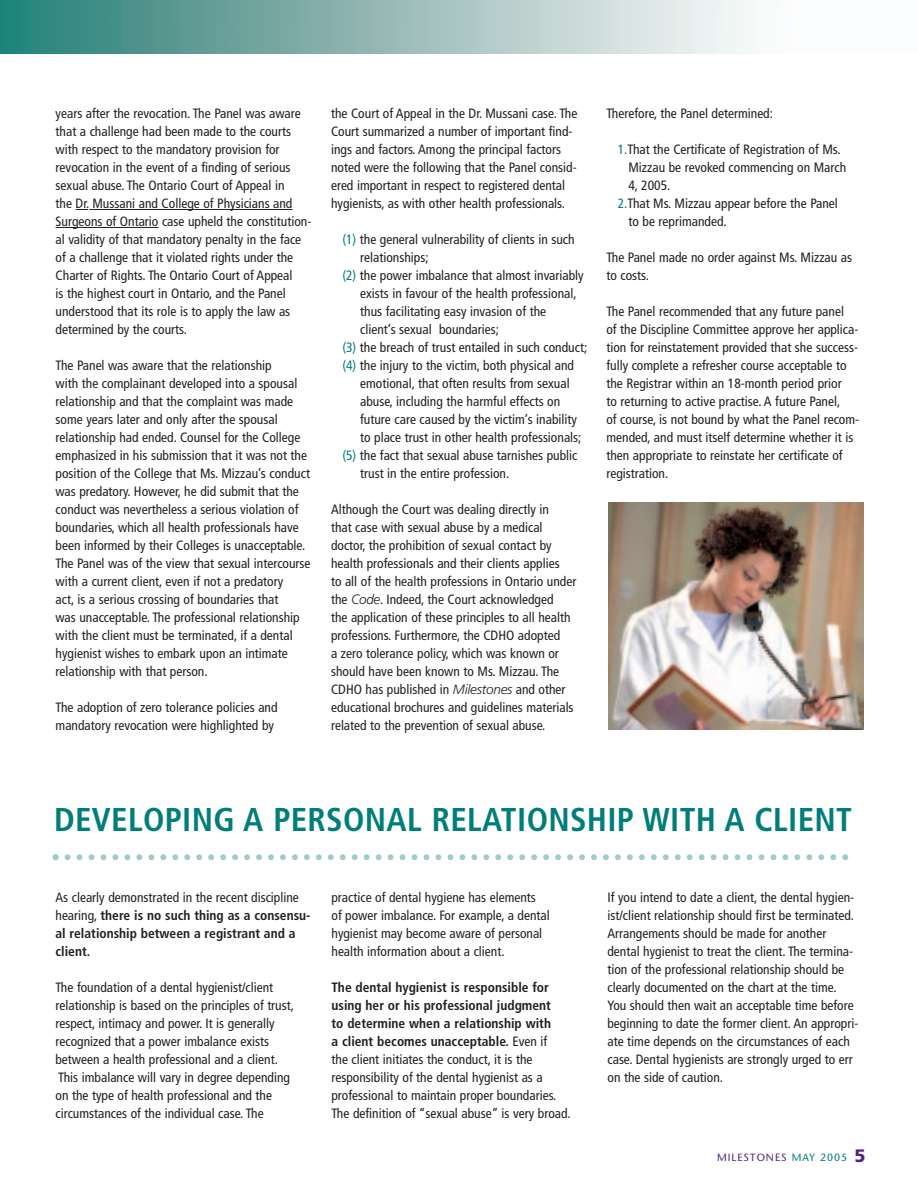
<style>
.page{position:relative;width:918px;height:1188px;background:#fff}
.page>*{position:absolute;margin:0;border:0;box-sizing:border-box;transform-origin:0 0}
.t1{font:700 condensed 33px "Frutiger";letter-spacing:.01em;color:#007e7a}
.t2{font:condensed 13.5px/18px "Frutiger";color:#231f20}
.t3{font:700 condensed 13.5px/18px "Frutiger";color:#231f20}
.t4{font:500 10.5px "Stone Sans Std";letter-spacing:.085em;color:#4e2582}
.s1{color:#007e7a}
.s2{font-weight:300;font-style:italic;font-stretch:normal}
.s3{font-weight:400}
.s4{font-weight:700}
.s5{font-family:"Frutiger";font-weight:900;font-size:18px}
</style>
<div class="page">
<img style="left:0;top:0;width:755px;height:54px">
<img style="left:608px;top:503px;width:255px;height:226px">
<svg style="left:52px;top:854px;width:796px;height:6px"></svg>
<svg style="left:76px;top:209px;width:16px;height:1px"></svg>
<hr style="left:92px;top:209px;width:200px;height:1px;background:#231f20">
<hr style="left:56px;top:227px;width:102px;height:1px;background:#231f20">
<p class="t2" style="left:56px;top:106px;width:257px">years after the revocation. The Panel was aware that a challenge had been made to the courts with respect to the mandatory provision for revocation in the event of a finding of serious sexual abuse. The Ontario Court of Appeal in<br>the Dr. Mussani and College of Physicians and Surgeons of Ontario case upheld the constitution&shy;al validity of that mandatory penalty in the face of a challenge that it violated rights under the Charter of Rights. The Ontario Court of Appeal<br>is the highest court in Ontario, and the Panel understood that its role is to apply the law as determined by the courts.</p>
<p class="t2" style="left:56px;top:358px;width:256px">The Panel was aware that the relationship<br>with the complainant developed into a spousal relationship and that the complaint was made some years later and only after the spousal relationship had ended. Counsel for the College emphasized in his submission that it was not the position of the College that Ms. Mizzau’s conduct was predatory. However, he did submit that the conduct was nevertheless a serious violation of boundaries, which all health professionals have been informed by their Colleges is unacceptable.<br>The Panel was of the view that sexual intercourse with a current client, even if not a predatory<br>act, is a serious crossing of boundaries that<br>was unacceptable. The professional relationship with the client must be terminated, if a dental hygienist wishes to embark upon an intimate relationship with that person.</p>
<p class="t2" style="left:56px;top:700px;width:224px">The adoption of zero tolerance policies and mandatory revocation were highlighted by</p>
<p class="t2" style="left:331px;top:106px;width:248px">the Court of Appeal in the Dr. Mussani case. The Court summarized a number of important find&shy;ings and factors. Among the principal factors noted were the following that the Panel consid&shy;ered important in respect to registered dental hygienists, as with other health professionals.</p>
<p class="t2" style="left:342px;top:232px;width:234px"><span class="s1">(1)</span> the general vulnerability of clients in such</p>
<p class="t2" style="left:360px;top:250px;width:70px">relationships;</p>
<p class="t2" style="left:342px;top:268px;width:243px"><span class="s1">(2)</span> the power imbalance that almost invariably</p>
<p class="t2" style="left:360px;top:286px;width:218px">exists in favour of the health professional,</p>
<p class="t2" style="left:360px;top:304px;width:188px">thus facilitating easy invasion of the</p>
<p class="t2" style="left:360px;top:322px;width:140px">client’s sexual boundaries;</p>
<p class="t2" style="left:342px;top:340px;width:246px"><span class="s1">(3)</span> the breach of trust entailed in such conduct;</p>
<p class="t2" style="left:342px;top:358px;width:233px"><span class="s1">(4)</span> the injury to the victim, both physical and</p>
<p class="t2" style="left:360px;top:376px;width:211px">emotional, that often results from sexual</p>
<p class="t2" style="left:360px;top:394px;width:202px">abuse, including the harmful effects on</p>
<p class="t2" style="left:360px;top:412px;width:218px">future care caused by the victim’s inability</p>
<p class="t2" style="left:360px;top:430px;width:223px">to place trust in other health professionals;</p>
<p class="t2" style="left:342px;top:448px;width:237px"><span class="s1">(5)</span> the fact that sexual abuse tarnishes public</p>
<p class="t2" style="left:360px;top:466px;width:151px">trust in the entire profession.</p>
<p class="t2" style="left:331px;top:502px;width:247px">Although the Court was dealing directly in<br>that case with sexual abuse by a medical doctor, the prohibition of sexual contact by health professionals and their clients applies<br>to all of the health professions in Ontario under the <span class="s2">Code</span>. Indeed, the Court acknowledged<br>the application of these principles to all health professions. Furthermore, the CDHO adopted<br>a zero tolerance policy, which was known or should have been known to Ms. Mizzau. The CDHO has published in <span class="s2">Milestones</span> and other educational brochures and guidelines materials related to the prevention of sexual abuse.</p>
<p class="t2" style="left:606px;top:106px;width:168px">Therefore, the Panel determined:</p>
<p class="t2" style="left:618px;top:142px;width:224px"><span class="s1">1.</span>That the Certificate of Registration of Ms.</p>
<p class="t2" style="left:628px;top:160px;width:219px">Mizzau be revoked commencing on March</p>
<p class="t2" style="left:628px;top:178px;width:43px">4, 2005.</p>
<p class="t2" style="left:618px;top:196px;width:222px"><span class="s1">2.</span>That Ms. Mizzau appear before the Panel</p>
<p class="t2" style="left:628px;top:214px;width:100px">to be reprimanded.</p>
<p class="t2" style="left:606px;top:250px;width:247px">The Panel made no order against Ms. Mizzau as to costs.</p>
<p class="t2" style="left:606px;top:304px;width:254px">The Panel recommended that any future panel<br>of the Discipline Committee approve her applica&shy;tion for reinstatement provided that she success&shy;fully complete a refresher course acceptable to the Registrar within an 18-month period prior<br>to returning to active practise. A future Panel,<br>of course, is not bound by what the Panel recom&shy;mended, and must itself determine whether it is then appropriate to reinstate her certificate of registration.</p>
<h1 class="t1" style="left:54px;top:806px;width:800px">DEVELOPING A PERSONAL RELATIONSHIP WITH A CLIENT</h1>
<p class="t3" style="left:56px;top:889px;width:256px"><span class="s3">As clearly demonstrated in the recent discipline hearing,</span> there is no such thing as a consensu&shy;al relationship between a registrant and a client.</p>
<p class="t2" style="left:56px;top:979px;width:240px">The foundation of a dental hygienist/client relationship is based on the principles of trust, respect, intimacy and power. It is generally recognized that a power imbalance exists between a health professional and a client.<br>This imbalance will vary in degree depending on the type of health professional and the circumstances of the individual case. The</p>
<p class="t2" style="left:331px;top:889px;width:220px">practice of dental hygiene has elements<br>of power imbalance. For example, a dental hygienist may become aware of personal health information about a client.</p>
<p class="t2" style="left:332px;top:979px;width:241px"><span class="s4">The dental hygienist is responsible for using her or his professional judgment<br>to determine when a relationship with<br>a client becomes unacceptable.</span> Even if<br>the client initiates the conduct, it is the responsibility of the dental hygienist as a professional to maintain proper boundaries.<br>The definition of “sexual abuse” is very broad.</p>
<p class="t2" style="left:608px;top:889px;width:252px">If you intend to date a client, the dental hygien&shy;ist/client relationship should first be terminated.<br>Arrangements should be made for another dental hygienist to treat the client. The termina&shy;tion of the professional relationship should be clearly documented on the chart at the time.<br>You should then wait an acceptable time before beginning to date the former client. An appropri&shy;ate time depends on the circumstances of each case. Dental hygienists are strongly urged to err on the side of caution.</p>
<p class="t4" style="left:717px;top:1153px;width:150px">MILESTONES <span class="s1">MAY 2005</span> <span class="s5">5</span></p>
</div>
